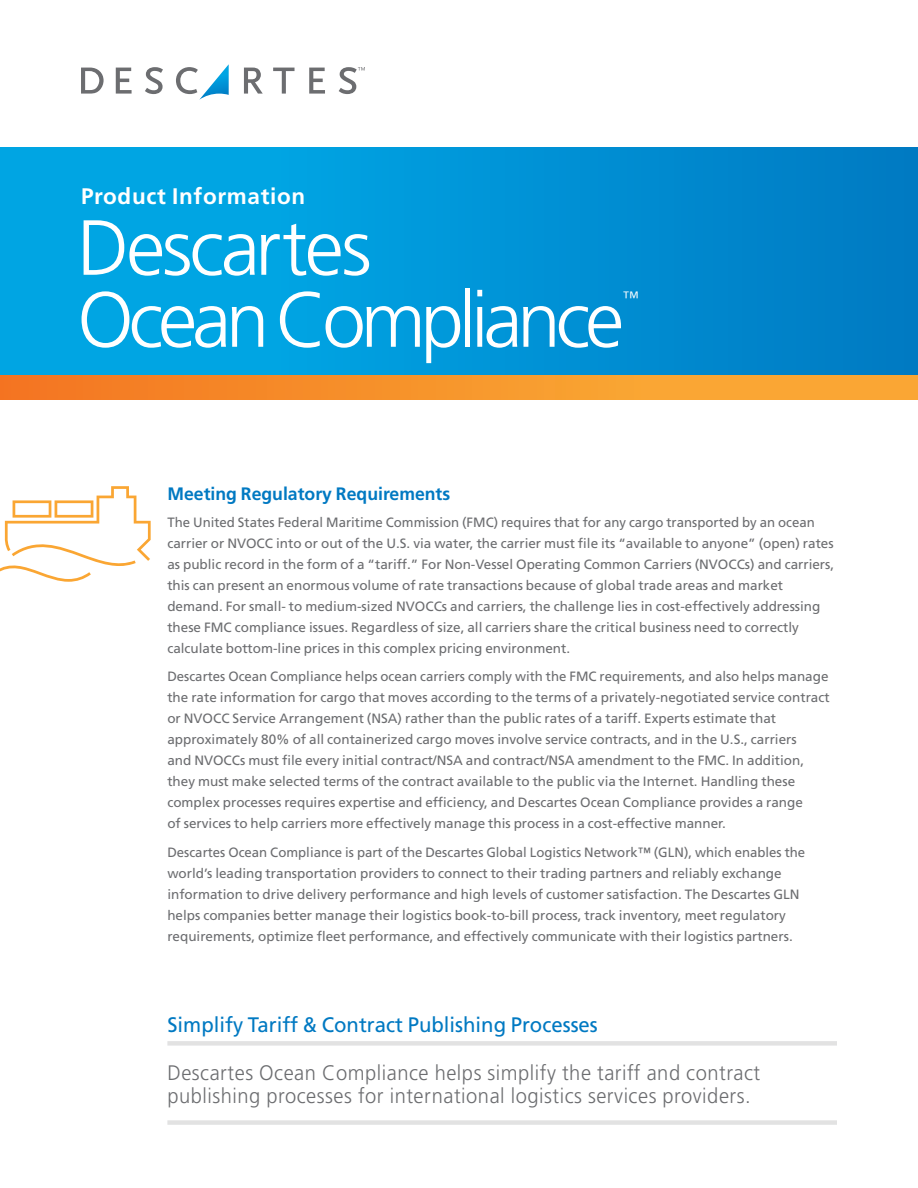
<style>
.page{position:relative;width:918px;height:1188px;background:#fff}
.page>*{position:absolute;margin:0;border:0;box-sizing:border-box;transform-origin:0 0}
.Product_Name{font:300 78px "Frutiger LT Std";letter-spacing:-.065em;color:#fff}
.Product_Name-2{font:300 78px "Frutiger LT Std";letter-spacing:-.04em;color:#fff}
.Body_Copy{font:700 22.5px "Frutiger LT Std";letter-spacing:.03em;color:#fff}
.t1{font:300 21px "Frutiger LT Std";letter-spacing:.025em;color:#6c6d70;scale:.96 1}
.Body_Copy-2{font:21px "Frutiger LT Std";color:#0079c2}
.Box_Copy{font:700 18px "Frutiger LT Std";color:#0079c2}
.Product_Name-3{font:300 16.5px "Frutiger LT Std";color:#fff}
.Body_Copy-3{font:13.5px/21px "Frutiger LT Std";color:#6c6d70}
</style>
<div class="page">
<div style="left:0;top:147px;width:918px;height:229px;background:linear-gradient(to right,#00aeea,#007dc5)"></div>
<svg style="left:81px;top:68px;width:23px;height:26px"></svg>
<svg style="left:116px;top:68px;width:16px;height:26px"></svg>
<svg style="left:145px;top:67px;width:18px;height:27px"></svg>
<svg style="left:244px;top:68px;width:19px;height:26px"></svg>
<svg style="left:273px;top:68px;width:22px;height:26px"></svg>
<svg style="left:309px;top:68px;width:16px;height:26px"></svg>
<svg style="left:339px;top:67px;width:26px;height:27px"></svg>
<svg style="left:176px;top:64px;width:53px;height:36px"></svg>
<div style="left:0;top:376px;width:918px;height:23px;background:linear-gradient(to right,#f37822,#fbb037)"></div>
<svg style="left:0;top:486px;width:151px;height:96px"></svg>
<div style="left:167px;top:1041px;width:670px;height:5px;background:#e2e2e2"></div>
<div style="left:167px;top:1120px;width:670px;height:5px;background:#e2e2e2"></div>
<p class="Body_Copy" style="left:81px;top:183px;width:226px">Product Information</p>
<p class="Product_Name-2" style="left:77px;top:204px;width:296px">Descartes</p>
<p class="Product_Name" style="left:77px;top:276px;width:548px">Ocean Compliance</p>
<p class="Product_Name-3" style="left:623px;top:288px;width:18px">™</p>
<p class="Box_Copy" style="left:167px;top:483px;width:284px">Meeting Regulatory Requirements</p>
<p class="Body_Copy-3" style="left:167px;top:511px;width:649px">The United States Federal Maritime Commission (FMC) requires that for any cargo transported by an ocean</p>
<p class="Body_Copy-3" style="left:167px;top:532px;width:668px">carrier or NVOCC into or out of the U.S. via water, the carrier must file its “available to anyone” (open) rates</p>
<p class="Body_Copy-3" style="left:167px;top:553px;width:668px">as public record in the form of a “tariff.” For Non-Vessel Operating Common Carriers (NVOCCs) and carriers,</p>
<p class="Body_Copy-3" style="left:167px;top:574px;width:655px">this can present an enormous volume of rate transactions because of global trade areas and market demand. For small- to medium-sized NVOCCs and carriers, the challenge lies in cost-effectively addressing</p>
<p class="Body_Copy-3" style="left:167px;top:616px;width:633px">these FMC compliance issues. Regardless of size, all carriers share the critical business need to correctly</p>
<p class="Body_Copy-3" style="left:167px;top:637px;width:404px">calculate bottom-line prices in this complex pricing environment.</p>
<p class="Body_Copy-3" style="left:167px;top:666px;width:664px">Descartes Ocean Compliance helps ocean carriers comply with the FMC requirements, and also helps manage the rate information for cargo that moves according to the terms of a privately-negotiated service contract or NVOCC Service Arrangement (NSA) rather than the public rates of a tariff. Experts estimate that approximately 80% of all containerized cargo moves involve service contracts, and in the U.S., carriers</p>
<p class="Body_Copy-3" style="left:167px;top:750px;width:638px">and NVOCCs must file every initial contract/NSA and contract/NSA amendment to the FMC. In addition,</p>
<p class="Body_Copy-3" style="left:167px;top:771px;width:629px">they must make selected terms of the contract available to the public via the Internet. Handling these</p>
<p class="Body_Copy-3" style="left:167px;top:792px;width:637px">complex processes requires expertise and efficiency, and Descartes Ocean Compliance provides a range</p>
<p class="Body_Copy-3" style="left:167px;top:813px;width:560px">of services to help carriers more effectively manage this process in a cost-effective manner.</p>
<p class="Body_Copy-3" style="left:167px;top:841px;width:639px">Descartes Ocean Compliance is part of the Descartes Global Logistics Network™ (GLN), which enables the</p>
<p class="Body_Copy-3" style="left:167px;top:862px;width:634px">world’s leading transportation providers to connect to their trading partners and reliably exchange information to drive delivery performance and high levels of customer satisfaction. The Descartes GLN</p>
<p class="Body_Copy-3" style="left:167px;top:904px;width:620px">helps companies better manage their logistics book-to-bill process, track inventory, meet regulatory</p>
<p class="Body_Copy-3" style="left:167px;top:925px;width:627px">requirements, optimize fleet performance, and effectively communicate with their logistics partners.</p>
<p class="Body_Copy-2" style="left:167px;top:1012px;width:432px">Simplify Tariff &amp; Contract Publishing Processes</p>
<p class="t1" style="left:167px;top:1061px;width:619px">Descartes Ocean Compliance helps simplify the tariff and contract</p>
<p class="t1" style="left:167px;top:1084px;width:609px">publishing processes for international logistics services providers.</p>
</div>
